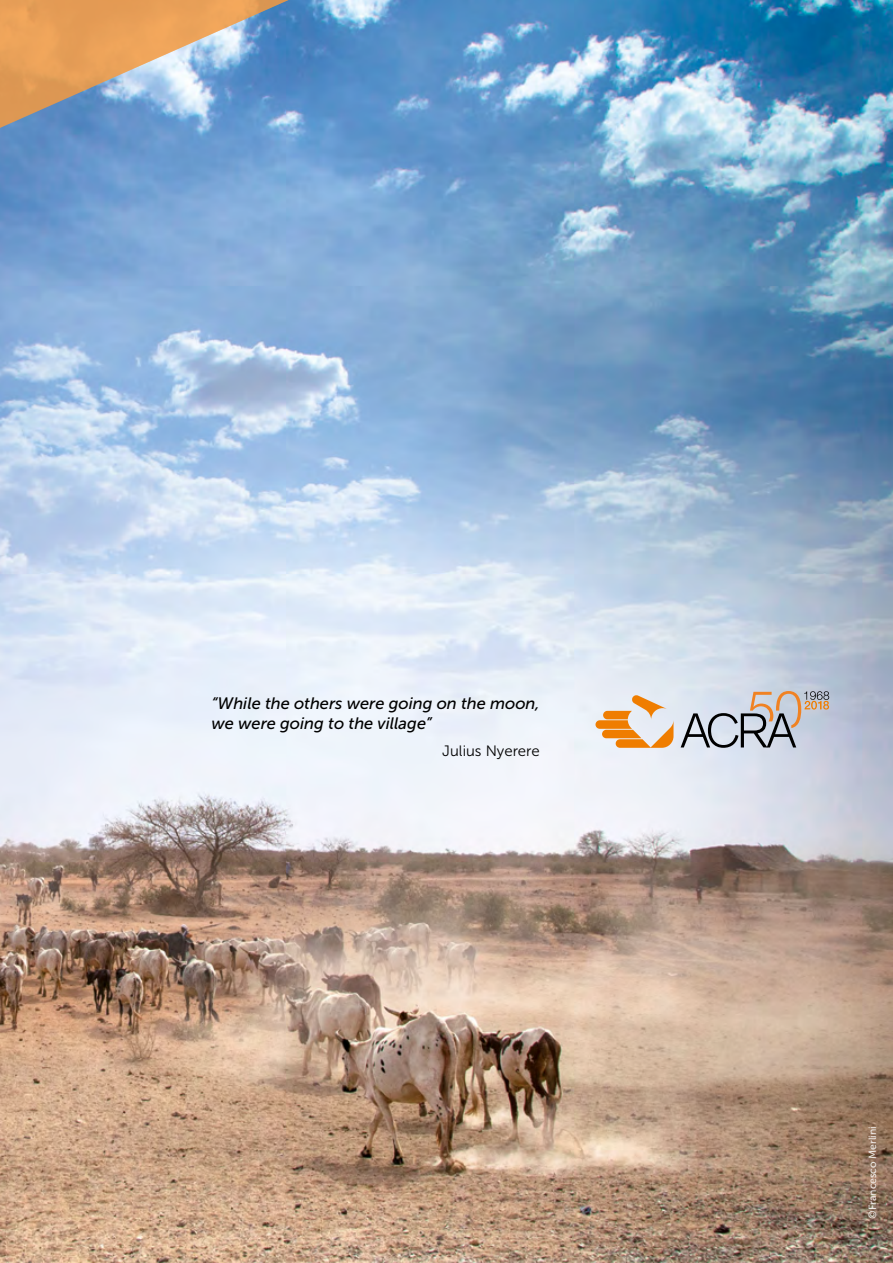
<style>
.page{position:relative;width:893px;height:1263px;background:#fff}
.page>*{position:absolute;margin:0;border:0;box-sizing:border-box;transform-origin:0 0}
.t1{font:italic 16.5px/19.8px "Museo Sans 500";color:#000}
.t2{font:15px "Museo Sans 300";color:#000}
.t3{font:10.5px "Museo Sans 500";letter-spacing:-.01em;color:#fff}
</style>
<div class="page">
<img style="left:0;top:0;width:893px;height:1263px">
<svg style="left:0;top:0;width:360px;height:617px;background:#b5ceeb"></svg>
<svg style="left:595px;top:695px;width:78px;height:53px;background:#eac399"></svg>
<svg style="left:681px;top:691px;width:148px;height:57px;background:#b5b6bc"></svg>
<svg style="left:0;top:0;width:337px;height:324px;background:#8ba3bf"></svg>
<p class="t1" style="left:212px;top:693px;width:330px">“While the others were going on the moon, we were going to the village”</p>
<p class="t2" style="left:442px;top:742px;width:99px">Julius Nyerere</p>
<p class="t3" style="left:867px;top:1219px;width:94px;rotate:-90deg">©Francesco Merlini</p>
</div>
